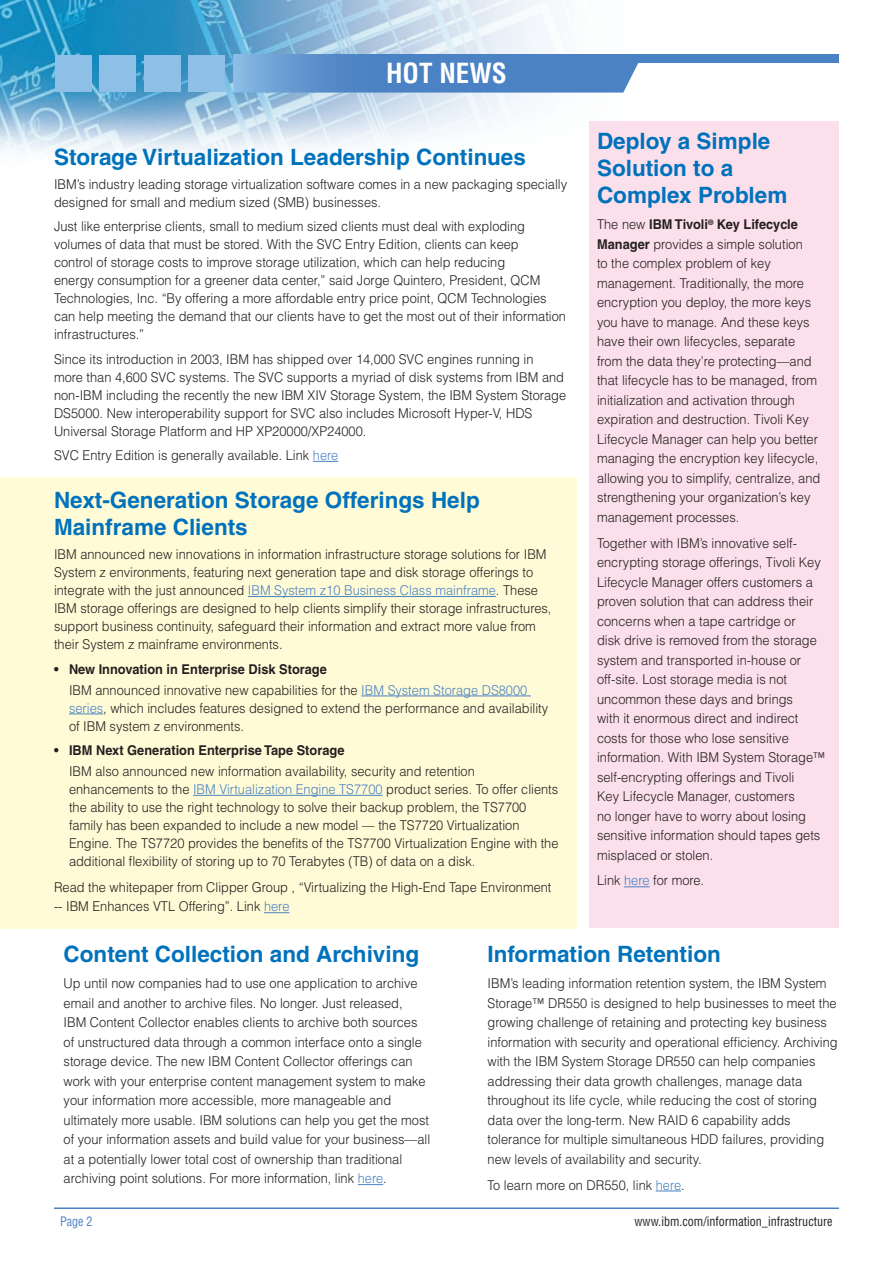
<style>
.page{position:relative;width:893px;height:1263px;background:#fff}
.page>*{position:absolute;margin:0;border:0;box-sizing:border-box;transform-origin:0 0}
.t1{font:700 condensed 27px "Helvetica";color:#fff}
.t2{font:700 22.5px/27px "Helvetica";color:#0072bc}
.t3{font:300 13.5px/19.5px "Helvetica";color:#231f20;scale:.95 1}
.t4{font:700 13.5px "Helvetica";color:#231f20;scale:.95 1}
.t5{font:condensed 12.75px "Helvetica";color:#231f20;scale:.95 1}
.t6{font:condensed 12.75px "Helvetica";color:#4b82c3;scale:.95 1}
.s1{font-weight:700}
.s2{color:#4b82c3}
</style>
<div class="page">
<hr style="left:54px;top:1207px;width:785px;height:2px;background:#4b82c3">
<div style="left:0;top:477px;width:576px;height:451px;background:#fffbd6"></div>
<img style="left:0;top:0;width:625px;height:155px">
<div style="left:589px;top:122px;width:250px;height:806px;background:#fbdfeb"></div>
<div style="left:412px;top:54px;width:427px;height:8px;background:#4b82c3"></div>
<svg style="left:233px;top:54px;width:410px;height:39px;background:#598dc9"></svg>
<svg style="left:313px;top:461px;width:25px;height:1px"></svg>
<div style="left:55px;top:55px;width:37px;height:37px;background:#8dbfe7"></div>
<div style="left:144px;top:55px;width:36px;height:37px;background:#8dbfe7"></div>
<div style="left:99px;top:55px;width:37px;height:37px;background:#8dbfe7"></div>
<div style="left:188px;top:55px;width:37px;height:37px;background:#8dbfe7"></div>
<svg style="left:624px;top:886px;width:26px;height:1px"></svg>
<hr style="left:248px;top:596px;width:248px;height:1px;background:#4b82c3">
<hr style="left:361px;top:695px;width:170px;height:1px;background:#4b82c3">
<hr style="left:69px;top:713px;width:34px;height:1px;background:#4b82c3">
<hr style="left:193px;top:795px;width:190px;height:1px;background:#4b82c3">
<svg style="left:264px;top:912px;width:25px;height:1px"></svg>
<svg style="left:358px;top:1184px;width:25px;height:1px"></svg>
<svg style="left:656px;top:1190px;width:25px;height:1px"></svg>
<h1 class="t1" style="left:386px;top:57px;width:122px">Hot NEWS</h1>
<h2 class="t2" style="left:597px;top:128px;width:192px">Deploy a Simple<br>Solution to a<br>Complex Problem</h2>
<p class="t3" style="left:597px;top:214px;width:237px">The new <span class="s1">IBM Tivoli</span><sup>®</sup> <span class="s1">Key Lifecycle Manager</span> provides a simple solution<br>to the complex problem of key management. Traditionally, the more encryption you deploy, the more keys you have to manage. And these keys have their own lifecycles, separate from the data they’re protecting—and that lifecycle has to be managed, from initialization and activation through expiration and destruction. Tivoli Key Lifecycle Manager can help you better managing the encryption key lifecycle, allowing you to simplify, centralize, and strengthening your organization’s key management processes.</p>
<p class="t3" style="left:597px;top:533px;width:242px">Together with IBM’s innovative self&shy;encrypting storage offerings, Tivoli Key Lifecycle Manager offers customers a proven solution that can address their concerns when a tape cartridge or<br>disk drive is removed from the storage system and transported in-house or off-site. Lost storage media is not uncommon these days and brings<br>with it enormous direct and indirect costs for those who lose sensitive information. With IBM System Storage™ self-encrypting offerings and Tivoli<br>Key Lifecycle Manager, customers<br>no longer have to worry about losing sensitive information should tapes gets misplaced or stolen.</p>
<p class="t3" style="left:597px;top:870px;width:114px">Link <span class="s2">here</span> for more.</p>
<h2 class="t2" style="left:54px;top:143px;width:473px">Storage Virtualization Leadership Continues</h2>
<p class="t3" style="left:54px;top:175px;width:542px;line-height:18px">IBM’s industry leading storage virtualization software comes in a new packaging specially designed for small and medium sized (SMB) businesses.</p>
<p class="t3" style="left:54px;top:217px;width:541px;line-height:18px">Just like enterprise clients, small to medium sized clients must deal with exploding volumes of data that must be stored. With the SVC Entry Edition, clients can keep<br>control of storage costs to improve storage utilization, which can help reducing<br>energy consumption for a greener data center,” said Jorge Quintero, President, QCM Technologies, Inc. “By offering a more affordable entry price point, QCM Technologies can help meeting the demand that our clients have to get the most out of their information infrastructures.”</p>
<p class="t3" style="left:54px;top:350px;width:541px;line-height:18px">Since its introduction in 2003, IBM has shipped over 14,000 SVC engines running in<br>more than 4,600 SVC systems. The SVC supports a myriad of disk systems from IBM and non-IBM including the recently the new IBM XIV Storage System, the IBM System Storage DS5000. New interoperability support for SVC also includes Microsoft Hyper-V, HDS Universal Storage Platform and HP XP20000/XP24000.</p>
<p class="t3" style="left:54px;top:445px;width:301px">SVC Entry Edition is generally available. Link <span class="s2">here</span></p>
<h2 class="t2" style="left:54px;top:486px;width:427px">Next-Generation Storage Offerings Help<br>Mainframe Clients</h2>
<p class="t3" style="left:54px;top:545px;width:525px;line-height:18px">IBM announced new innovations in information infrastructure storage solutions for IBM System z environments, featuring next generation tape and disk storage offerings to integrate with the just announced <span class="s2">IBM System z10 Business Class mainframe</span>. These IBM storage offerings are designed to help clients simplify their storage infrastructures, support business continuity, safeguard their information and extract more value from their System z mainframe environments.</p>
<p class="t3" style="left:69px;top:658px;width:484px;line-height:21px;text-indent:-15px"><span class="s1">• New Innovation in Enterprise Disk Storage<br></span>IBM announced innovative new capabilities for the <span class="s2">IBM System Storage DS8000</span></p>
<p class="t3" style="left:69px;top:698px;width:506px;line-height:18px"><span class="s2">series</span>, which includes features designed to extend the performance and availability of IBM system z environments.</p>
<p class="t4" style="left:54px;top:742px;width:307px">• IBM Next Generation Enterprise Tape Storage</p>
<p class="t3" style="left:69px;top:762px;width:517px;line-height:18px">IBM also announced new information availability, security and retention enhancements to the <span class="s2">IBM Virtualization Engine TS7700</span> product series. To offer clients the ability to use the right technology to solve their backup problem, the TS7700 family has been expanded to include a new model — the TS7720 Virtualization Engine. The TS7720 provides the benefits of the TS7700 Virtualization Engine with the additional flexibility of storing up to 70 Terabytes (TB) of data on a disk.</p>
<p class="t3" style="left:54px;top:877px;width:525px">Read the whitepaper from Clipper Group , “Virtualizing the High-End Tape Environment -- IBM Enhances VTL Offering”. Link <span class="s2">here</span></p>
<h2 class="t2" style="left:64px;top:941px;width:357px">Content Collection and Archiving</h2>
<p class="t3" style="left:64px;top:973px;width:387px">Up until now companies had to use one application to archive email and another to archive files. No longer. Just released,<br>IBM Content Collector enables clients to archive both sources of unstructured data through a common interface onto a single storage device. The new IBM Content Collector offerings can work with your enterprise content management system to make your information more accessible, more manageable and ultimately more usable. IBM solutions can help you get the most of your information assets and build value for your business—all at a potentially lower total cost of ownership than traditional archiving point solutions. For more information, link <span class="s2">here</span>.</p>
<h2 class="t2" style="left:488px;top:941px;width:235px">Information Retention</h2>
<p class="t3" style="left:488px;top:973px;width:370px">IBM’s leading information retention system, the IBM System Storage™ DR550 is designed to help businesses to meet the growing challenge of retaining and protecting key business information with security and operational efficiency. Archiving with the IBM System Storage DR550 can help companies addressing their data growth challenges, manage data throughout its life cycle, while reducing the cost of storing data over the long-term. New RAID 6 capability adds tolerance for multiple simultaneous HDD failures, providing new levels of availability and security.</p>
<p class="t3" style="left:488px;top:1175px;width:209px">To learn more on DR550, link <span class="s2">here</span>.</p>
<p class="t6" style="left:60px;top:1213px;width:36px">Page 2</p>
<p class="t5" style="left:634px;top:1213px;width:210px">www.ibm.com/information_infrastructure</p>
</div>
